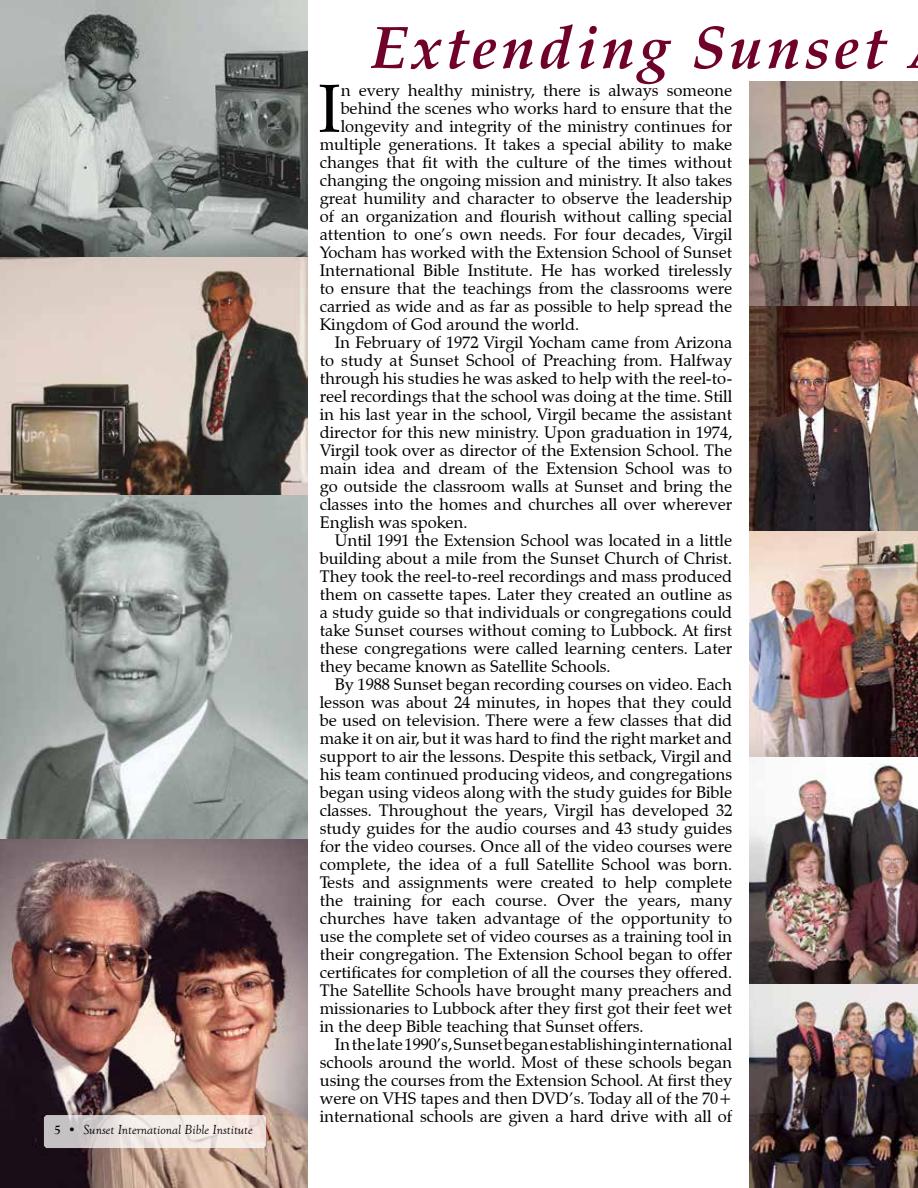
<style>
.page{position:relative;width:918px;height:1188px;background:#fff}
.page>*{position:absolute;margin:0;border:0;box-sizing:border-box;transform-origin:0 0}
.t1{font:67.8px "Zapf Calligraphic 801 BT";color:#000}
.t2{font:italic 700 60px "Zapf Calligraphic 801 BT";letter-spacing:.075em;color:#6f012a}
.t3{font:16.5px "Zapf Calligraphic 801 BT";color:#000}
.t4{font:italic 13.5px "Goudy Old Style T";color:#000}
.s1{font-weight:700;font-style:normal}
</style>
<div class="page">
<img style="left:0;top:839px;width:307px;height:349px">
<img style="left:0;top:494px;width:307px;height:345px">
<img style="left:0;top:0;width:307px;height:494px">
<svg style="left:44px;top:1115px;width:222px;height:33px;background:#e6dedb"></svg>
<img style="left:750px;top:82px;width:168px;height:224px">
<img style="left:750px;top:306px;width:168px;height:882px">
<p class="t4" style="left:54px;top:1123px;width:200px"><span class="s1">5</span> • Sunset International Bible Institute</p>
<h2 class="t2" style="left:372px;top:10px;width:516px">Extending Sunset</h2>
<h1 class="t1" style="left:318px;top:67px;width:24px">I</h1>
<p class="t3" style="left:341px;top:80px;width:393px">n every healthy ministry, there is always someone</p>
<p class="t3" style="left:341px;top:98px;width:393px">behind the scenes who works hard to ensure that the</p>
<p class="t3" style="left:341px;top:116px;width:393px">longevity and integrity of the ministry continues for</p>
<p class="t3" style="left:320px;top:134px;width:414px">multiple generations. It takes a special ability to make</p>
<p class="t3" style="left:320px;top:152px;width:414px">changes that fit with the culture of the times without</p>
<p class="t3" style="left:320px;top:170px;width:414px">changing the ongoing mission and ministry. It also takes</p>
<p class="t3" style="left:320px;top:188px;width:414px">great humility and character to observe the leadership</p>
<p class="t3" style="left:320px;top:206px;width:414px">of an organization and flourish without calling special</p>
<p class="t3" style="left:320px;top:224px;width:414px">attention to one’s own needs. For four decades, Virgil</p>
<p class="t3" style="left:320px;top:242px;width:414px">Yocham has worked with the Extension School of Sunset</p>
<p class="t3" style="left:320px;top:260px;width:414px">International Bible Institute. He has worked tirelessly</p>
<p class="t3" style="left:320px;top:278px;width:414px">to ensure that the teachings from the classrooms were</p>
<p class="t3" style="left:320px;top:296px;width:414px">carried as wide and as far as possible to help spread the</p>
<p class="t3" style="left:320px;top:314px;width:261px">Kingdom of God around the world.</p>
<p class="t3" style="left:335px;top:332px;width:399px">In February of 1972 Virgil Yocham came from Arizona</p>
<p class="t3" style="left:320px;top:350px;width:414px">to study at Sunset School of Preaching from. Halfway</p>
<p class="t3" style="left:320px;top:368px;width:414px">through his studies he was asked to help with the reel-to-</p>
<p class="t3" style="left:320px;top:386px;width:414px">reel recordings that the school was doing at the time. Still</p>
<p class="t3" style="left:320px;top:404px;width:414px">in his last year in the school, Virgil became the assistant</p>
<p class="t3" style="left:320px;top:422px;width:414px">director for this new ministry. Upon graduation in 1974,</p>
<p class="t3" style="left:320px;top:440px;width:414px">Virgil took over as director of the Extension School. The</p>
<p class="t3" style="left:320px;top:458px;width:414px">main idea and dream of the Extension School was to</p>
<p class="t3" style="left:320px;top:476px;width:414px">go outside the classroom walls at Sunset and bring the</p>
<p class="t3" style="left:320px;top:494px;width:414px">classes into the homes and churches all over wherever</p>
<p class="t3" style="left:320px;top:512px;width:149px">English was spoken.</p>
<p class="t3" style="left:335px;top:530px;width:399px">Until 1991 the Extension School was located in a little</p>
<p class="t3" style="left:320px;top:548px;width:414px">building about a mile from the Sunset Church of Christ.</p>
<p class="t3" style="left:320px;top:566px;width:414px">They took the reel-to-reel recordings and mass produced</p>
<p class="t3" style="left:320px;top:584px;width:414px">them on cassette tapes. Later they created an outline as</p>
<p class="t3" style="left:320px;top:602px;width:414px">a study guide so that individuals or congregations could</p>
<p class="t3" style="left:320px;top:620px;width:414px">take Sunset courses without coming to Lubbock. At first</p>
<p class="t3" style="left:320px;top:638px;width:414px">these congregations were called learning centers. Later</p>
<p class="t3" style="left:320px;top:656px;width:292px">they became known as Satellite Schools.</p>
<p class="t3" style="left:335px;top:674px;width:399px">By 1988 Sunset began recording courses on video. Each</p>
<p class="t3" style="left:320px;top:692px;width:414px">lesson was about 24 minutes, in hopes that they could</p>
<p class="t3" style="left:320px;top:710px;width:414px">be used on television. There were a few classes that did</p>
<p class="t3" style="left:320px;top:728px;width:414px">make it on air, but it was hard to find the right market and</p>
<p class="t3" style="left:320px;top:746px;width:414px">support to air the lessons. Despite this setback, Virgil and</p>
<p class="t3" style="left:320px;top:764px;width:414px">his team continued producing videos, and congregations</p>
<p class="t3" style="left:320px;top:782px;width:414px">began using videos along with the study guides for Bible</p>
<p class="t3" style="left:320px;top:800px;width:414px">classes. Throughout the years, Virgil has developed 32</p>
<p class="t3" style="left:320px;top:818px;width:414px">study guides for the audio courses and 43 study guides</p>
<p class="t3" style="left:320px;top:836px;width:414px">for the video courses. Once all of the video courses were</p>
<p class="t3" style="left:320px;top:854px;width:414px">complete, the idea of a full Satellite School was born.</p>
<p class="t3" style="left:320px;top:872px;width:414px">Tests and assignments were created to help complete</p>
<p class="t3" style="left:320px;top:890px;width:414px">the training for each course. Over the years, many</p>
<p class="t3" style="left:320px;top:908px;width:414px">churches have taken advantage of the opportunity to</p>
<p class="t3" style="left:320px;top:926px;width:414px">use the complete set of video courses as a training tool in</p>
<p class="t3" style="left:320px;top:944px;width:414px">their congregation. The Extension School began to offer</p>
<p class="t3" style="left:320px;top:962px;width:414px">certificates for completion of all the courses they offered.</p>
<p class="t3" style="left:320px;top:980px;width:414px">The Satellite Schools have brought many preachers and</p>
<p class="t3" style="left:320px;top:998px;width:414px">missionaries to Lubbock after they first got their feet wet</p>
<p class="t3" style="left:320px;top:1016px;width:325px">in the deep Bible teaching that Sunset offers.</p>
<p class="t3" style="left:335px;top:1034px;width:399px">In the late 1990’s, Sunset began establishing international</p>
<p class="t3" style="left:320px;top:1052px;width:414px">schools around the world. Most of these schools began</p>
<p class="t3" style="left:320px;top:1070px;width:414px">using the courses from the Extension School. At first they</p>
<p class="t3" style="left:320px;top:1088px;width:414px">were on VHS tapes and then DVD’s. Today all of the 70+</p>
<p class="t3" style="left:320px;top:1106px;width:414px">international schools are given a hard drive with all of</p>
</div>
